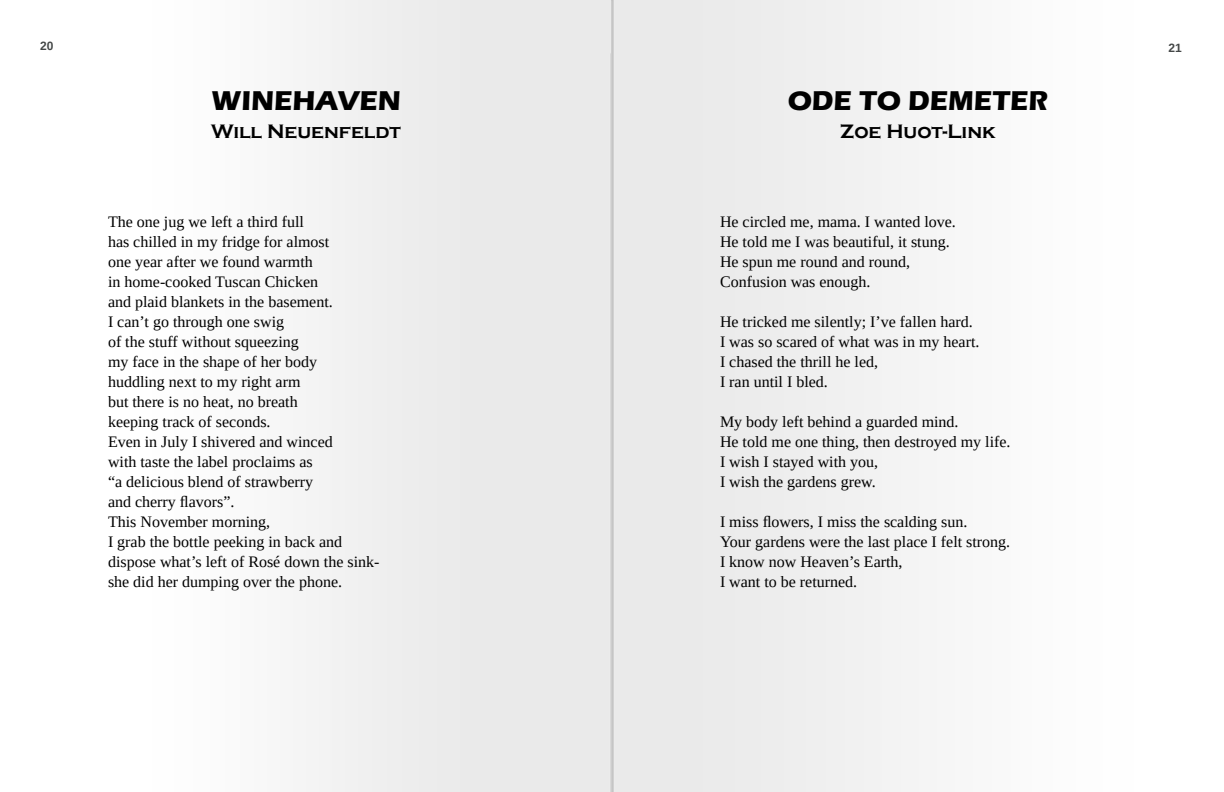
<style>
.page{position:relative;width:1224px;height:792px;background:#fff}
.page>*{position:absolute;margin:0;border:0;box-sizing:border-box;transform-origin:0 0}
.t1{font:700 28px "Eras ITC";color:#000}
.t2{font:700 20px "Copperplate Gothic";color:#000}
.t3{font:16px/20px "Liberation Serif";color:#000}
.t4{font:700 12px "Liberation Sans";color:#444747}
</style>
<div class="page">
<div style="left:306px;top:0;width:306px;height:792px;background:#ebebeb"></div>
<div style="left:612px;top:0;width:307px;height:792px;background:#ededed"></div>
<p class="t4" style="left:40px;top:38px;width:15px">20</p>
<h1 class="t1" style="left:211px;top:84px;width:191px">WINEHAVEN</h1>
<p class="t2" style="left:211px;top:120px;width:191px">Will Neuenfeldt</p>
<p class="t3" style="left:108px;top:212px;width:273px">The one jug we left a third full<br>has chilled in my fridge for almost<br>one year after we found warmth<br>in home-cooked Tuscan Chicken<br>and plaid blankets in the basement.<br>I can’t go through one swig<br>of the stuff without squeezing<br>my face in the shape of her body<br>huddling next to my right arm<br>but there is no heat, no breath<br>keeping track of seconds.<br>Even in July I shivered and winced<br>with taste the label proclaims as<br>“a delicious blend of strawberry<br>and cherry flavors”.<br>This November morning,<br>I grab the bottle peeking in back and dispose what’s left of Rosé down the sink&shy;she did her dumping over the phone.</p>
<h1 class="t1" style="left:788px;top:84px;width:262px">ODE TO DEMETER</h1>
<h1 class="t1" style="left:814px;top:84px;width:209px">FIC ION TITLE</h1>
<p class="t2" style="left:840px;top:120px;width:157px">Zoe Huot-Link</p>
<p class="t2" style="left:821px;top:120px;width:195px">FICTION AUTHOR</p>
<p class="t3" style="left:684px;top:211px;width:71px">Temporary</p>
<p class="t3" style="left:720px;top:212px;width:237px">He circled me, mama. I wanted love.<br>He told me I was beautiful, it stung.<br>He spun me round and round,<br>Confusion was enough.</p>
<p class="t3" style="left:720px;top:312px;width:261px">He tricked me silently; I’ve fallen hard.<br>I was so scared of what was in my heart.<br>I chased the thrill he led,<br>I ran until I bled.</p>
<p class="t3" style="left:720px;top:412px;width:292px">My body left behind a guarded mind.<br>He told me one thing, then destroyed my life.<br>I wish I stayed with you,<br>I wish the gardens grew.</p>
<p class="t3" style="left:720px;top:512px;width:292px">I miss flowers, I miss the scalding sun.<br>Your gardens were the last place I felt strong.<br>I know now Heaven’s Earth,<br>I want to be returned.</p>
<p class="t4" style="left:1169px;top:40px;width:15px">21</p>
</div>
